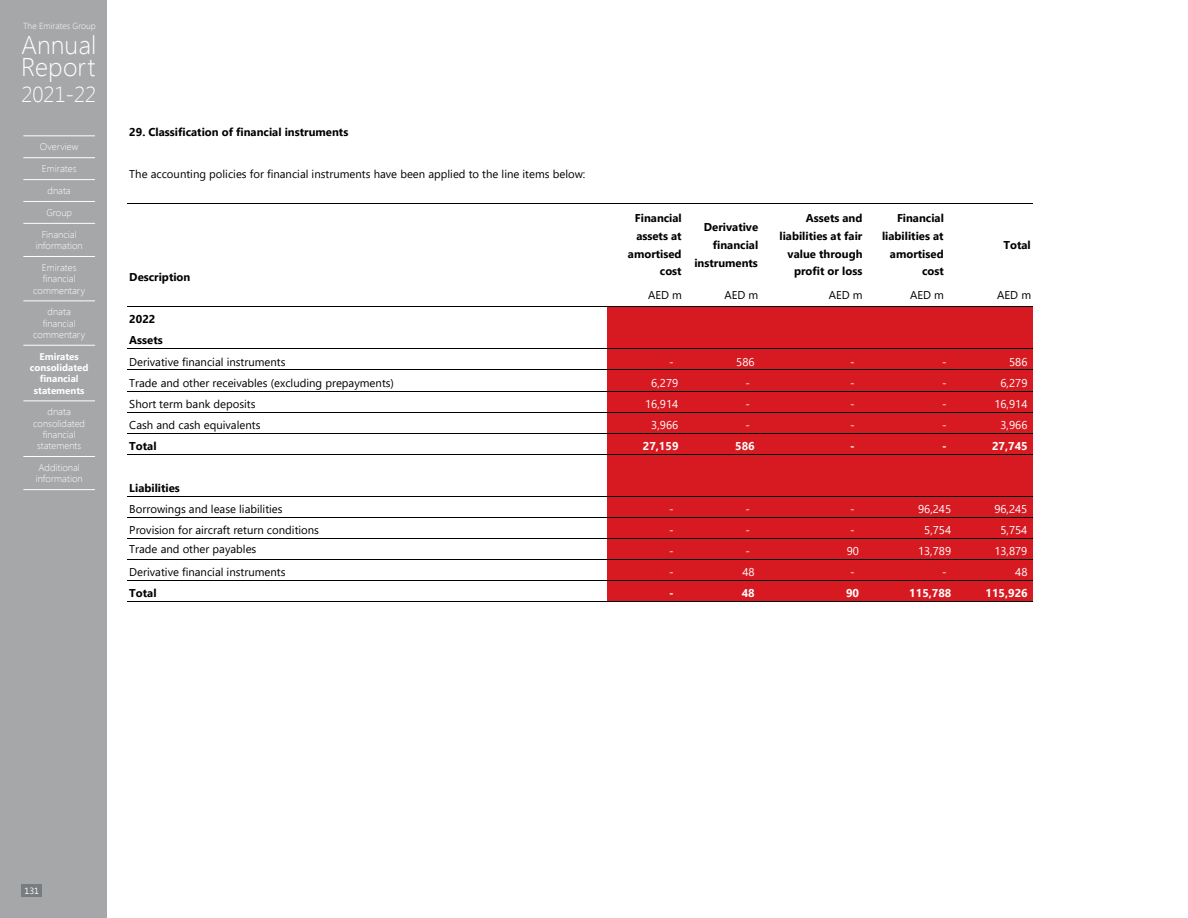
<style>
.page{position:relative;width:1188px;height:918px;background:#fff}
.page>*{position:absolute;margin:0;border:0;box-sizing:border-box;transform-origin:0 0}
.t1{font:300 25.65px/21.6px "Segoe UI";color:#fcfeff}
.t2{font:300 21.6px "Segoe UI";color:#fcfeff}
.t3{font:11.4px "Segoe UI";color:#000}
.t4{font:700 11.4px/17.7px "Segoe UI";color:#000;text-align:right}
.t5{font:11.4px "Segoe UI";color:#fff}
.t6{font:700 11.4px "Segoe UI";color:#fff}
.t7{font:300 9.75px/11.2px "Segoe UI";color:#fcfeff;text-align:center}
.t8{font:700 9.75px/11.2px "Segoe UI";color:#fcfeff}
.t9{font:9px "Segoe UI";color:#fff}
.t10{font:300 8.7px "Segoe UI";color:#fcfeff}
.s1{font-size:25.5px}
</style>
<div class="page">
<div style="left:607px;top:307px;width:426px;height:232px;background:#d71921"></div>
<div style="left:607px;top:538px;width:426px;height:22px;background:#d71921"></div>
<div style="left:607px;top:559px;width:426px;height:22px;background:#d71921"></div>
<div style="left:607px;top:580px;width:426px;height:22px;background:#d71921"></div>
<hr style="left:128px;top:204px;width:905px;height:1px;background:#000">
<hr style="left:128px;top:307px;width:905px;height:1px;background:#000">
<hr style="left:128px;top:349px;width:905px;height:1px;background:#000">
<hr style="left:128px;top:370px;width:905px;height:1px;background:#000">
<hr style="left:128px;top:391px;width:905px;height:1px;background:#000">
<hr style="left:128px;top:412px;width:905px;height:1px;background:#000">
<hr style="left:128px;top:433px;width:905px;height:1px;background:#000">
<hr style="left:128px;top:454px;width:905px;height:1px;background:#000">
<hr style="left:128px;top:496px;width:905px;height:1px;background:#000">
<hr style="left:128px;top:517px;width:905px;height:1px;background:#000">
<hr style="left:128px;top:538px;width:905px;height:1px;background:#000">
<hr style="left:128px;top:559px;width:905px;height:1px;background:#000">
<hr style="left:128px;top:580px;width:905px;height:1px;background:#000">
<hr style="left:128px;top:602px;width:905px;height:1px;background:#000">
<div style="left:0;top:0;width:106px;height:918px;background:#a5a7a9"></div>
<hr style="left:23px;top:136px;width:72px;height:1px;background:#fcfeff">
<hr style="left:23px;top:157px;width:72px;height:1px;background:#fcfeff">
<hr style="left:23px;top:179px;width:72px;height:1px;background:#fcfeff">
<hr style="left:23px;top:201px;width:72px;height:1px;background:#fcfeff">
<hr style="left:23px;top:223px;width:72px;height:1px;background:#fcfeff">
<hr style="left:23px;top:256px;width:72px;height:1px;background:#fcfeff">
<hr style="left:23px;top:301px;width:72px;height:1px;background:#fcfeff">
<hr style="left:23px;top:345px;width:72px;height:1px;background:#fcfeff">
<hr style="left:23px;top:401px;width:72px;height:1px;background:#fcfeff">
<hr style="left:23px;top:456px;width:72px;height:1px;background:#fcfeff">
<hr style="left:23px;top:489px;width:72px;height:1px;background:#fcfeff">
<div style="left:21px;top:884px;width:21px;height:13px;background:#797c7f"></div>
<p class="t10" style="left:23px;top:20px;width:74px">The Emirates Group</p>
<h1 class="t1" style="left:21px;top:34px;width:77px">Annual<br>Repo<span class="s1">rt</span></h1>
<h2 class="t2" style="left:21px;top:80px;width:76px">2021-22</h2>
<p class="t7" style="left:40px;top:141px;width:40px">Overview</p>
<p class="t7" style="left:42px;top:163px;width:36px">Emirates</p>
<p class="t7" style="left:48px;top:185px;width:25px">dnata</p>
<p class="t7" style="left:46px;top:207px;width:27px">Group</p>
<p class="t7" style="left:36px;top:228px;width:48px">Financial information</p>
<p class="t7" style="left:33px;top:262px;width:53px">Emirates financial commentary</p>
<p class="t7" style="left:33px;top:306px;width:53px">dnata financial commentary</p>
<p class="t8" style="left:30px;top:350px;width:60px;text-align:center">Emirates consolidated financial statements</p>
<p class="t7" style="left:33px;top:406px;width:53px">dnata consolidated financial statements</p>
<p class="t7" style="left:36px;top:462px;width:48px;text-align:left">Additional information</p>
<p class="t8" style="left:40px;top:306px;width:14px;text-indent:6px">d fi</p>
<p class="t8" style="left:71px;top:317px;width:10px">al</p>
<p class="t8" style="left:30px;top:328px;width:30px">comm</p>
<p class="t8" style="left:74px;top:328px;width:16px">ary</p>
<p class="t7" style="left:42px;top:350px;width:14px">Em</p>
<p class="t7" style="left:68px;top:350px;width:10px">es</p>
<p class="t7" style="left:33px;top:362px;width:53px">conso ated</p>
<p class="t7" style="left:43px;top:373px;width:6px">fi</p>
<p class="t7" style="left:69px;top:373px;width:8px">al</p>
<p class="t7" style="left:37px;top:384px;width:16px">stat</p>
<p class="t7" style="left:75px;top:384px;width:8px">ts</p>
<p class="t4" style="left:129px;top:122px;width:221px">29. Classification of financial instruments</p>
<p class="t3" style="left:129px;top:163px;width:458px">The accounting policies for financial instruments have been applied to the line items below:</p>
<p class="t4" style="left:129px;top:268px;width:63px">Description</p>
<p class="t4" style="left:628px;top:209px;width:55px">Financial assets at amortised cost</p>
<p class="t4" style="left:694px;top:217px;width:65px">Derivative financial instruments</p>
<p class="t4" style="left:779px;top:209px;width:85px">Assets and liabilities at fair value through profit or loss</p>
<p class="t4" style="left:882px;top:209px;width:63px">Financial liabilities at amortised cost</p>
<p class="t4" style="left:1004px;top:235px;width:29px">Total</p>
<p class="t3" style="left:648px;top:284px;width:35px">AED m</p>
<p class="t3" style="left:724px;top:284px;width:35px">AED m</p>
<p class="t3" style="left:829px;top:284px;width:35px">AED m</p>
<p class="t3" style="left:910px;top:284px;width:35px">AED m</p>
<p class="t3" style="left:997px;top:284px;width:35px">AED m</p>
<p class="t4" style="left:129px;top:308px;width:35px;line-height:21px;text-align:left">2022<br>Assets</p>
<p class="t3" style="left:129px;top:351px;width:158px">Derivative financial instruments</p>
<p class="t5" style="left:669px;top:351px;width:6px">-</p>
<p class="t5" style="left:736px;top:351px;width:20px">586</p>
<p class="t5" style="left:850px;top:351px;width:6px">-</p>
<p class="t5" style="left:942px;top:351px;width:6px">-</p>
<p class="t5" style="left:1009px;top:351px;width:20px">586</p>
<p class="t3" style="left:129px;top:372px;width:266px">Trade and other receivables (excluding prepayments)</p>
<p class="t5" style="left:651px;top:372px;width:28px">6,279</p>
<p class="t5" style="left:746px;top:372px;width:6px">-</p>
<p class="t5" style="left:850px;top:372px;width:6px">-</p>
<p class="t5" style="left:942px;top:372px;width:6px">-</p>
<p class="t5" style="left:1001px;top:372px;width:28px">6,279</p>
<p class="t3" style="left:129px;top:393px;width:128px">Short term bank deposits</p>
<p class="t5" style="left:645px;top:393px;width:35px">16,914</p>
<p class="t5" style="left:746px;top:393px;width:6px">-</p>
<p class="t5" style="left:850px;top:393px;width:6px">-</p>
<p class="t5" style="left:942px;top:393px;width:6px">-</p>
<p class="t5" style="left:994px;top:393px;width:35px">16,914</p>
<p class="t3" style="left:129px;top:414px;width:133px">Cash and cash equivalents</p>
<p class="t5" style="left:651px;top:414px;width:28px">3,966</p>
<p class="t5" style="left:746px;top:414px;width:6px">-</p>
<p class="t5" style="left:850px;top:414px;width:6px">-</p>
<p class="t5" style="left:942px;top:414px;width:6px">-</p>
<p class="t5" style="left:1001px;top:414px;width:28px">3,966</p>
<p class="t4" style="left:129px;top:436px;width:29px">Total</p>
<p class="t6" style="left:643px;top:435px;width:37px">27,159</p>
<p class="t6" style="left:735px;top:435px;width:21px">586</p>
<p class="t6" style="left:850px;top:435px;width:6px">-</p>
<p class="t6" style="left:942px;top:435px;width:6px">-</p>
<p class="t6" style="left:992px;top:435px;width:37px">27,745</p>
<p class="t4" style="left:129px;top:478px;width:52px">Liabilities</p>
<p class="t3" style="left:129px;top:498px;width:155px">Borrowings and lease liabilities</p>
<p class="t5" style="left:669px;top:498px;width:6px">-</p>
<p class="t5" style="left:746px;top:498px;width:6px">-</p>
<p class="t5" style="left:850px;top:498px;width:6px">-</p>
<p class="t5" style="left:918px;top:498px;width:35px">96,245</p>
<p class="t5" style="left:994px;top:498px;width:35px">96,245</p>
<p class="t3" style="left:129px;top:519px;width:191px">Provision for aircraft return conditions</p>
<p class="t5" style="left:669px;top:519px;width:6px">-</p>
<p class="t5" style="left:746px;top:519px;width:6px">-</p>
<p class="t5" style="left:850px;top:519px;width:6px">-</p>
<p class="t5" style="left:924px;top:519px;width:28px">5,754</p>
<p class="t5" style="left:1001px;top:519px;width:28px">5,754</p>
<p class="t3" style="left:129px;top:538px;width:129px">Trade and other payables</p>
<p class="t5" style="left:669px;top:540px;width:6px">-</p>
<p class="t5" style="left:746px;top:540px;width:6px">-</p>
<p class="t5" style="left:847px;top:540px;width:14px">90</p>
<p class="t5" style="left:918px;top:540px;width:35px">13,789</p>
<p class="t5" style="left:994px;top:540px;width:35px">13,879</p>
<p class="t3" style="left:129px;top:561px;width:158px">Derivative financial instruments</p>
<p class="t5" style="left:669px;top:561px;width:6px">-</p>
<p class="t5" style="left:742px;top:561px;width:14px">48</p>
<p class="t5" style="left:850px;top:561px;width:6px">-</p>
<p class="t5" style="left:942px;top:561px;width:6px">-</p>
<p class="t5" style="left:1015px;top:561px;width:14px">48</p>
<p class="t4" style="left:129px;top:583px;width:29px">Total</p>
<p class="t6" style="left:669px;top:582px;width:6px">-</p>
<p class="t6" style="left:742px;top:582px;width:15px">48</p>
<p class="t6" style="left:846px;top:582px;width:15px">90</p>
<p class="t6" style="left:909px;top:582px;width:44px">115,788</p>
<p class="t6" style="left:986px;top:582px;width:44px">115,926</p>
<p class="t9" style="left:25px;top:884px;width:16px">131</p>
</div>
